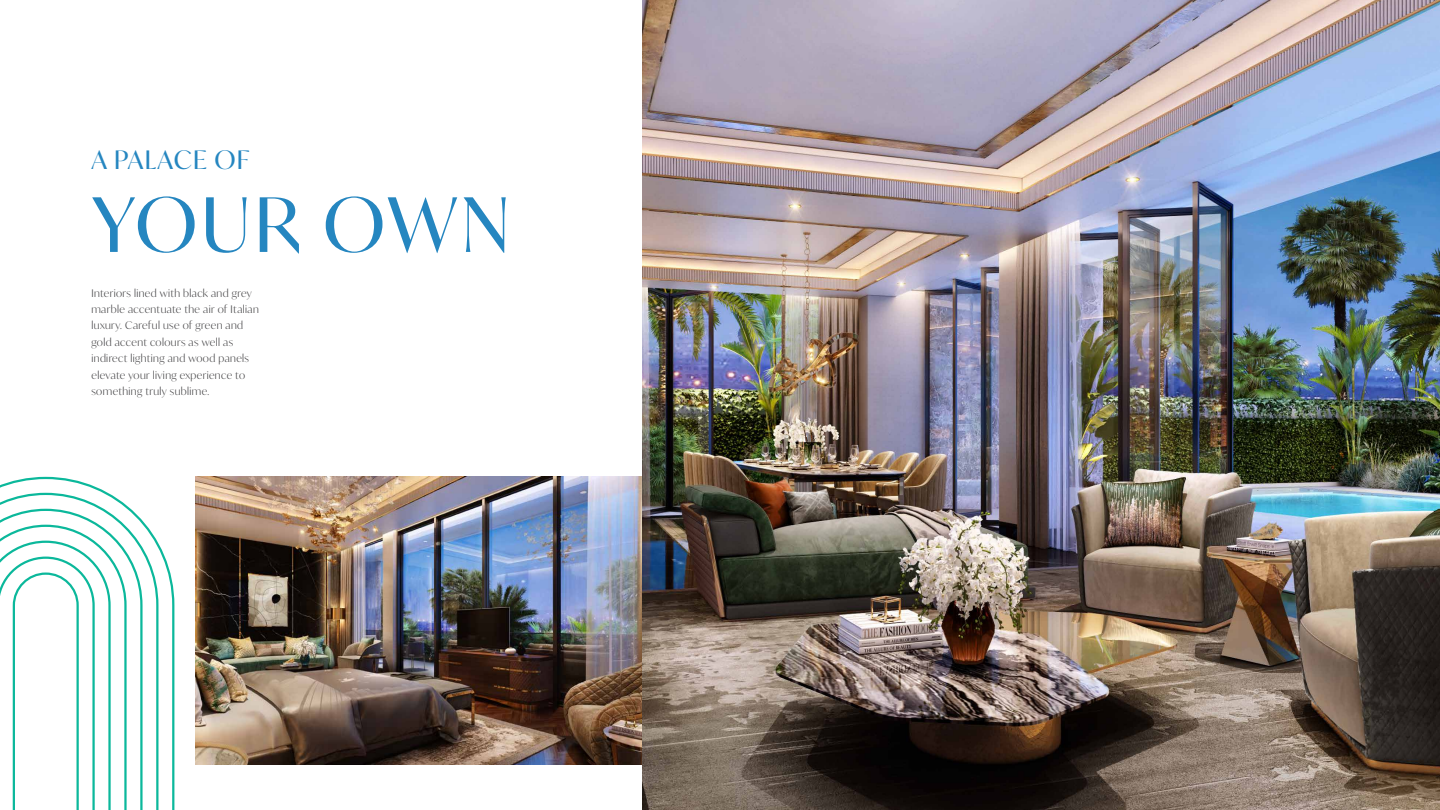
<style>
.page{position:relative;width:1440px;height:810px;background:#fff}
.page>*{position:absolute;margin:0;border:0;box-sizing:border-box;transform-origin:0 0}
.t1{font:75px "Ivy Mode";letter-spacing:.05em;color:#2586c0}
.t2{font:25.5px "Ivy Mode";letter-spacing:.05em;color:#2586c0}
.t3{font:300 10.5px/16.5px "Ivy Mode";letter-spacing:.035em;color:#414042}
</style>
<div class="page">
<img style="left:195px;top:477px;width:447px;height:287px">
<img style="left:642px;top:0;width:798px;height:810px">
<svg style="left:0;top:476px;width:175px;height:334px"></svg>
<h2 class="t2" style="left:92px;top:143px;width:160px">A PALACE OF</h2>
<h1 class="t1" style="left:92px;top:174px;width:420px">YOUR OWN</h1>
<p class="t3" style="left:92px;top:284px;width:169px">Interiors lined with black and grey marble accentuate the air of Italian luxury. Careful use of green and gold accent colours as well as indirect lighting and wood panels elevate your living experience to something truly sublime.</p>
</div>
